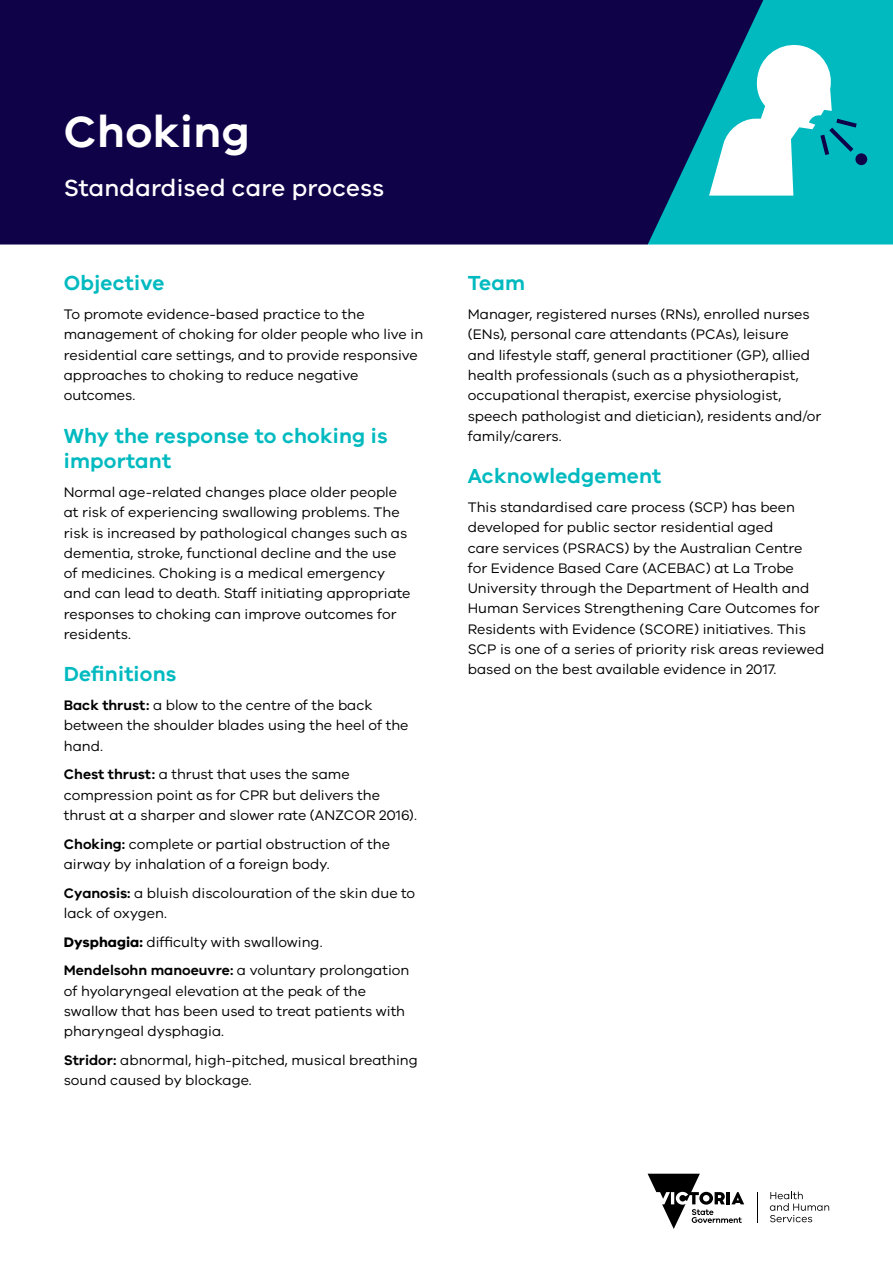
<style>
.page{position:relative;width:893px;height:1263px;background:#fff}
.page>*{position:absolute;margin:0;border:0;box-sizing:border-box;transform-origin:0 0}
.t1{font:600 45px "VIC";letter-spacing:.01em;color:#fff}
.t2{font:500 24px "VIC";letter-spacing:.01em;color:#fff}
.t3{font:600 21px/25.5px "VIC";letter-spacing:.01em;color:#00bac0}
.t4{font:14.25px/20.2px "VIC";color:#000}
.s1{font-weight:600}
.s2{font-weight:700}
</style>
<div class="page">
<svg style="left:648px;top:1174px;width:96px;height:55px"></svg>
<hr style="left:757px;top:1192px;width:1px;height:31px;background:#000">
<svg style="left:770px;top:1191px;width:59px;height:31px"></svg>
<div style="left:0;top:0;width:648px;height:244px;background:#100249"></div>
<svg style="left:648px;top:0;width:245px;height:244px;background:#057996"></svg>
<div style="left:855px;top:153px;width:12px;height:12px;background:#100249;border-radius:50%"></div>
<svg style="left:709px;top:41px;width:148px;height:155px"></svg>
<h1 class="t1" style="left:64px;top:104px;width:188px">Choking</h1>
<h2 class="t2" style="left:64px;top:173px;width:322px">Standardised care process</h2>
<h3 class="t3" style="left:64px;top:270px;width:102px">Objective</h3>
<p class="t4" style="left:64px;top:304px;width:361px">To promote evidence-based practice to the management of choking for older people who live in residential care settings, and to provide responsive approaches to choking to reduce negative outcomes.</p>
<h3 class="t3" style="left:64px;top:422px;width:325px">Why the response to choking is important</h3>
<p class="t4" style="left:64px;top:482px;width:348px">Normal age-related changes place older people at risk of experiencing swallowing problems. The risk is increased by pathological changes such as dementia, stroke, functional decline and the use of medicines. Choking is a medical emergency and can lead to death. Staff initiating appropriate responses to choking can improve outcomes for residents.</p>
<h3 class="t3" style="left:64px;top:661px;width:114px">Definitions</h3>
<p class="t4" style="left:64px;top:695px;width:346px"><span class="s1">Back thrust:</span> a blow to the centre of the back between the shoulder blades using the heel of the hand.</p>
<p class="t4" style="left:64px;top:764px;width:355px"><span class="s1">Chest thrust:</span> a thrust that uses the same compression point as for CPR but delivers the thrust at a sharper and slower rate (ANZCOR 2016).</p>
<p class="t4" style="left:64px;top:833px;width:328px"><span class="s1">Choking:</span> complete or partial obstruction of the airway by inhalation of a foreign body.</p>
<p class="t4" style="left:64px;top:882px;width:353px"><span class="s1">Cyanosis:</span> a bluish discolouration of the skin due to lack of oxygen.</p>
<p class="t4" style="left:64px;top:927px;width:347px;line-height:28.8px"><span class="s2">Dysphagia:</span> difficulty with swallowing.<br><span class="s1">Mendelsohn manoeuvre:</span> a voluntary prolongation</p>
<p class="t4" style="left:64px;top:980px;width:343px">of hyolaryngeal elevation at the peak of the swallow that has been used to treat patients with pharyngeal dysphagia.</p>
<p class="t4" style="left:64px;top:1049px;width:356px"><span class="s1">Stridor:</span> abnormal, high-pitched, musical breathing sound caused by blockage.</p>
<h3 class="t3" style="left:468px;top:270px;width:59px">Team</h3>
<p class="t4" style="left:468px;top:304px;width:355px">Manager, registered nurses (RNs), enrolled nurses (ENs), personal care attendants (PCAs), leisure<br>and lifestyle staff, general practitioner (GP), allied health professionals (such as a physiotherapist, occupational therapist, exercise physiologist, speech pathologist and dietician), residents and/or family/carers.</p>
<h3 class="t3" style="left:468px;top:463px;width:195px">Acknowledgement</h3>
<p class="t4" style="left:468px;top:497px;width:358px">This standardised care process (SCP) has been developed for public sector residential aged<br>care services (PSRACS) by the Australian Centre for Evidence Based Care (ACEBAC) at La Trobe University through the Department of Health and Human Services Strengthening Care Outcomes for Residents with Evidence (SCORE) initiatives. This SCP is one of a series of priority risk areas reviewed based on the best available evidence in 2017.</p>
</div>
